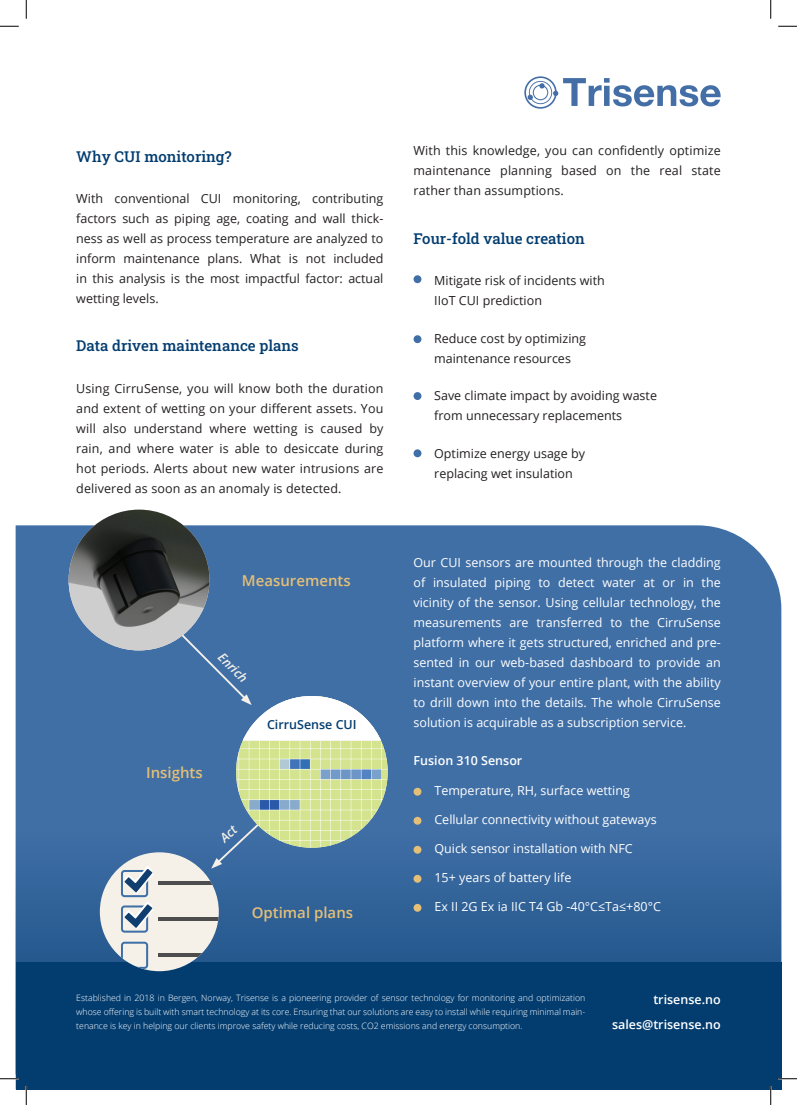
<style>
.page{position:relative;width:797px;height:1105px;background:#fff}
.page>*{position:absolute;margin:0;border:0;box-sizing:border-box;transform-origin:0 0}
.Tittel{font:15px "Roboto Slab";color:#033d70}
.Ingress{font:600 15px "Open Sans";color:#e4bf77}
.Ingress-2{font:12.5px/20px "Open Sans";color:#231f20}
.Ingress-3{font:12.5px/20px "Open Sans";color:#fff;text-align:justify}
.Ingress-4{font:600 12.5px/25px "Open Sans";color:#fff;text-align:right}
.Ingress-5{font:600 12.5px "Open Sans";color:#033d70}
.Ingress-6{font:italic 600 12.5px "Open Sans";color:#f5f1e8}
.Ingress-7{font:300 8.75px/13.8px "Open Sans";color:#fff;text-align:justify}
</style>
<div class="page">
<svg style="left:16px;top:525px;width:765px;height:437px;background:#3c6ba2"></svg>
<div style="left:16px;top:962px;width:765px;height:127px;background:#033d70"></div>
<div style="left:413px;top:788px;width:8px;height:8px;background:#e4bf77;border-radius:50%"></div>
<div style="left:413px;top:817px;width:8px;height:8px;background:#e4bf77;border-radius:50%"></div>
<div style="left:413px;top:846px;width:8px;height:8px;background:#e4bf77;border-radius:50%"></div>
<div style="left:413px;top:875px;width:8px;height:8px;background:#e4bf77;border-radius:50%"></div>
<div style="left:413px;top:904px;width:8px;height:8px;background:#e4bf77;border-radius:50%"></div>
<img style="left:69px;top:510px;width:140px;height:140px;border-radius:70px">
<div style="left:100px;top:852px;width:119px;height:119px;background:#f5f1e8;border-radius:50%"></div>
<div style="left:121px;top:870px;width:27px;height:27px;border:2px solid #3f6fa7;border-radius:3px"></div>
<hr style="left:158px;top:881px;width:61px;height:4px;background:#4d4d4d">
<svg style="left:124px;top:866px;width:29px;height:28px"></svg>
<div style="left:121px;top:905px;width:27px;height:28px;border:2px solid #3f6fa7;border-radius:3px"></div>
<hr style="left:158px;top:917px;width:61px;height:3px;background:#4d4d4d">
<svg style="left:124px;top:902px;width:29px;height:27px"></svg>
<div style="left:121px;top:942px;width:27px;height:27px;border:2px solid #3f6fa7;border-radius:3px"></div>
<svg style="left:158px;top:953px;width:61px;height:4px"></svg>
<img style="left:236px;top:696px;width:152px;height:152px;border-radius:76px">
<svg style="left:136px;top:589px;width:252px;height:151px;background:#5f84af"></svg>
<div style="left:413px;top:275px;width:8px;height:8px;background:#406fa6;border-radius:50%"></div>
<div style="left:413px;top:335px;width:8px;height:8px;background:#406fa6;border-radius:50%"></div>
<div style="left:413px;top:392px;width:8px;height:8px;background:#406fa6;border-radius:50%"></div>
<div style="left:413px;top:449px;width:8px;height:8px;background:#406fa6;border-radius:50%"></div>
<svg style="left:524px;top:76px;width:196px;height:33px"></svg>
<svg style="left:0;top:25px;width:19px;height:2px"></svg>
<svg style="left:778px;top:25px;width:19px;height:2px"></svg>
<svg style="left:0;top:1078px;width:19px;height:1px"></svg>
<svg style="left:778px;top:1078px;width:19px;height:1px"></svg>
<svg style="left:25px;top:0;width:2px;height:19px"></svg>
<svg style="left:25px;top:1086px;width:2px;height:19px"></svg>
<svg style="left:770px;top:0;width:1px;height:19px"></svg>
<svg style="left:770px;top:1086px;width:1px;height:19px"></svg>
<svg style="left:211px;top:771px;width:103px;height:98px;background:#83a3a1"></svg>
<p class="Tittel" style="left:76px;top:146px;width:157px">Why CUI monitoring?</p>
<p class="Ingress-2" style="left:76px;top:188px;width:309px;text-align:justify">With conventional CUI monitoring, contributing factors such as piping age, coating and wall thick&shy;ness as well as process temperature are analyzed to inform maintenance plans. What is not included in this analysis is the most impactful factor: actual wetting levels.</p>
<p class="Tittel" style="left:76px;top:335px;width:224px">Data driven maintenance plans</p>
<p class="Ingress-2" style="left:76px;top:378px;width:309px;text-align:justify">Using CirruSense, you will know both the duration and extent of wetting on your different assets. You will also understand where wetting is caused by rain, and where water is able to desiccate during hot periods. Alerts about new water intrusions are delivered as soon as an anomaly is detected.</p>
<p class="Ingress" style="left:242px;top:570px;width:110px">Measurements</p>
<p class="Ingress-6" style="left:226px;top:649px;width:37px;rotate:45deg">Enrich</p>
<p class="Ingress" style="left:146px;top:762px;width:58px">Insights</p>
<p class="Ingress-5" style="left:267px;top:716px;width:91px">CirruSense CUI</p>
<p class="Ingress" style="left:252px;top:902px;width:103px">Optimal plans</p>
<p class="Ingress-2" style="left:413px;top:141px;width:309px;text-align:justify">With this knowledge, you can confidently optimize maintenance planning based on the real state rather than assumptions.</p>
<p class="Tittel" style="left:413px;top:228px;width:173px">Four-fold value creation</p>
<p class="Ingress-2" style="left:434px;top:270px;width:172px">Mitigate risk of incidents with<br>IIoT CUI prediction</p>
<p class="Ingress-2" style="left:434px;top:328px;width:153px">Reduce cost by optimizing maintenance resources</p>
<p class="Ingress-2" style="left:434px;top:385px;width:224px">Save climate impact by avoiding waste from unnecessary replacements</p>
<p class="Ingress-2" style="left:434px;top:443px;width:152px">Optimize energy usage by replacing wet insulation</p>
<p class="Ingress-3" style="left:413px;top:552px;width:309px">Our CUI sensors are mounted through the cladding of insulated piping to detect water at or in the vicinity of the sensor. Using cellular technology, the measurements are transferred to the CirruSense platform where it gets structured, enriched and pre&shy;sented in our web-based dashboard to provide an instant overview of your entire plant, with the ability to drill down into the details. The whole CirruSense solution is acquirable as a subscription service.</p>
<p class="Ingress-4" style="left:413px;top:748px;width:110px">Fusion 310 Sensor</p>
<p class="Ingress-3" style="left:434px;top:781px;width:197px">Temperature, RH, surface wetting</p>
<p class="Ingress-3" style="left:434px;top:809px;width:224px">Cellular connectivity without gateways</p>
<p class="Ingress-3" style="left:434px;top:838px;width:200px">Quick sensor installation with NFC</p>
<p class="Ingress-3" style="left:434px;top:867px;width:138px">15+ years of battery life</p>
<p class="Ingress-3" style="left:434px;top:896px;width:228px">Ex II 2G Ex ia IIC T4 Gb -40°C≤Ta≤+80°C</p>
<p class="Ingress-7" style="left:76px;top:991px;width:510px">Established in 2018 in Bergen, Norway, Trisense is a pioneering provider of sensor technology for monitoring and optimization whose offering is built with smart technology at its core. Ensuring that our solutions are easy to install while requiring minimal main&shy;tenance is key in helping our clients improve safety while reducing costs, CO2 emissions and energy consumption.</p>
<p class="Ingress-4" style="left:612px;top:987px;width:110px">trisense.no sales@trisense.no</p>
</div>
